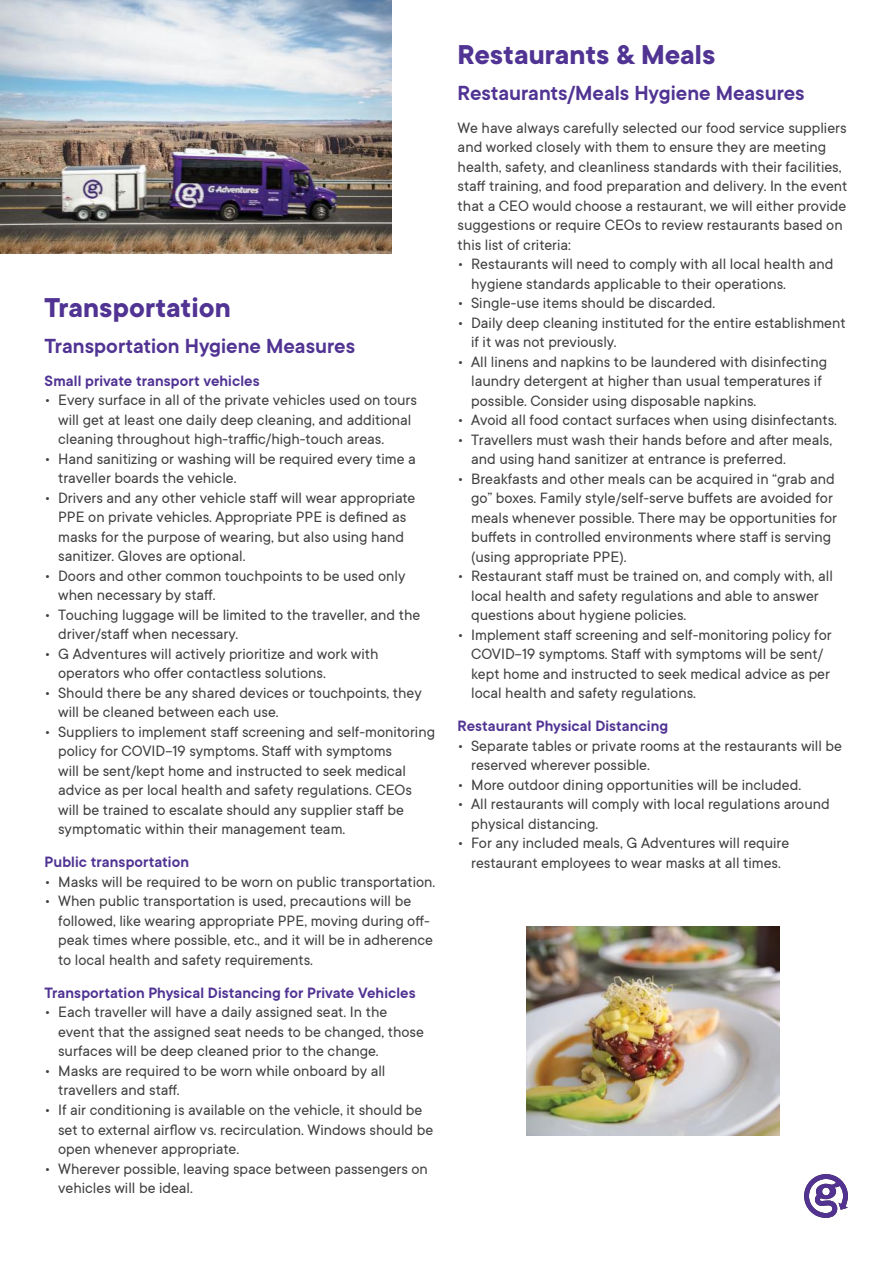
<style>
.page{position:relative;width:893px;height:1263px;background:#fff}
.page>*{position:absolute;margin:0;border:0;box-sizing:border-box;transform-origin:0 0}
.t1{font:700 30px "TT Commons";color:#503393}
.t2{font:600 22.5px "TT Commons";color:#503393}
.t3{font:16.5px/19.5px "TT Commons";color:#404042}
.t4{font:600 16.5px "TT Commons";letter-spacing:.005em;color:#503393}
</style>
<div class="page">
<svg style="left:804px;top:1174px;width:44px;height:44px"></svg>
<img style="left:0;top:0;width:392px;height:253px">
<img style="left:526px;top:927px;width:253px;height:208px">
<h1 class="t1" style="left:45px;top:291px;width:188px">Transportation</h1>
<h2 class="t2" style="left:45px;top:334px;width:312px">Transportation Hygiene Measures</h2>
<p class="t4" style="left:45px;top:372px;width:216px">Small private transport vehicles</p>
<p class="t3" style="left:58px;top:391px;width:360px;text-indent:-13px">• Every surface in all of the private vehicles used on tours will get at least one daily deep cleaning, and additional cleaning throughout high-traffic/high-touch areas.</p>
<p class="t3" style="left:58px;top:449px;width:359px;text-indent:-13px">• Hand sanitizing or washing will be required every time a traveller boards the vehicle.</p>
<p class="t3" style="left:58px;top:488px;width:359px;text-indent:-13px">• Drivers and any other vehicle staff will wear appropriate PPE on private vehicles. Appropriate PPE is defined as masks for the purpose of wearing, but also using hand sanitizer. Gloves are optional.</p>
<p class="t3" style="left:58px;top:566px;width:349px;text-indent:-13px">• Doors and other common touchpoints to be used only when necessary by staff.</p>
<p class="t3" style="left:58px;top:605px;width:364px;text-indent:-13px">• Touching luggage will be limited to the traveller, and the driver/staff when necessary.</p>
<p class="t3" style="left:58px;top:644px;width:322px;text-indent:-13px">• G Adventures will actively prioritize and work with operators who offer contactless solutions.</p>
<p class="t3" style="left:58px;top:683px;width:365px;text-indent:-13px">• Should there be any shared devices or touchpoints, they will be cleaned between each use.</p>
<p class="t3" style="left:58px;top:722px;width:378px;text-indent:-13px">• Suppliers to implement staff screening and self-monitoring policy for COVID-19 symptoms. Staff with symptoms<br>will be sent/kept home and instructed to seek medical advice as per local health and safety regulations. CEOs will be trained to escalate should any supplier staff be symptomatic within their management team.</p>
<p class="t4" style="left:45px;top:853px;width:146px">Public transportation</p>
<p class="t3" style="left:45px;top:872px;width:392px">• Masks will be required to be worn on public transportation.</p>
<p class="t3" style="left:58px;top:892px;width:376px;text-indent:-13px">• When public transportation is used, precautions will be followed, like wearing appropriate PPE, moving during off&shy;peak times where possible, etc., and it will be in adherence to local health and safety requirements.</p>
<p class="t4" style="left:45px;top:984px;width:373px">Transportation Physical Distancing for Private Vehicles</p>
<p class="t3" style="left:58px;top:1003px;width:367px;text-indent:-13px">• Each traveller will have a daily assigned seat. In the event that the assigned seat needs to be changed, those surfaces will be deep cleaned prior to the change.</p>
<p class="t3" style="left:58px;top:1061px;width:329px;text-indent:-13px">• Masks are required to be worn while onboard by all travellers and staff.</p>
<p class="t3" style="left:58px;top:1100px;width:377px;text-indent:-13px">• If air conditioning is available on the vehicle, it should be set to external airflow vs. recirculation. Windows should be open whenever appropriate.</p>
<p class="t3" style="left:58px;top:1159px;width:371px;text-indent:-13px">• Wherever possible, leaving space between passengers on vehicles will be ideal.</p>
<h1 class="t1" style="left:458px;top:38px;width:259px">Restaurants &amp; Meals</h1>
<h2 class="t2" style="left:458px;top:81px;width:349px">Restaurants/Meals Hygiene Measures</h2>
<p class="t3" style="left:458px;top:118px;width:391px">We have always carefully selected our food service suppliers and worked closely with them to ensure they are meeting health, safety, and cleanliness standards with their facilities, staff training, and food preparation and delivery. In the event that a CEO would choose a restaurant, we will either provide suggestions or require CEOs to review restaurants based on this list of criteria:</p>
<p class="t3" style="left:471px;top:255px;width:364px;text-indent:-13px">• Restaurants will need to comply with all local health and hygiene standards applicable to their operations.</p>
<p class="t3" style="left:458px;top:294px;width:259px">• Single-use items should be discarded.</p>
<p class="t3" style="left:471px;top:313px;width:376px;text-indent:-13px">• Daily deep cleaning instituted for the entire establishment if it was not previously.</p>
<p class="t3" style="left:471px;top:352px;width:357px;text-indent:-13px">• All linens and napkins to be laundered with disinfecting laundry detergent at higher than usual temperatures if possible. Consider using disposable napkins.</p>
<p class="t3" style="left:458px;top:411px;width:381px">• Avoid all food contact surfaces when using disinfectants.</p>
<p class="t3" style="left:471px;top:430px;width:363px;text-indent:-13px">• Travellers must wash their hands before and after meals, and using hand sanitizer at entrance is preferred.</p>
<p class="t3" style="left:471px;top:469px;width:368px;text-indent:-13px">• Breakfasts and other meals can be acquired in “grab and go” boxes. Family style/self-serve buffets are avoided for meals whenever possible. There may be opportunities for buffets in controlled environments where staff is serving (using appropriate PPE).</p>
<p class="t3" style="left:471px;top:567px;width:363px;text-indent:-13px">• Restaurant staff must be trained on, and comply with, all local health and safety regulations and able to answer questions about hygiene policies.</p>
<p class="t3" style="left:471px;top:625px;width:362px;text-indent:-13px">• Implement staff screening and self-monitoring policy for COVID-19 symptoms. Staff with symptoms will be sent/ kept home and instructed to seek medical advice as per local health and safety regulations.</p>
<p class="t4" style="left:458px;top:717px;width:212px">Restaurant Physical Distancing</p>
<p class="t3" style="left:471px;top:736px;width:372px;text-indent:-13px">• Separate tables or private rooms at the restaurants will be reserved wherever possible.</p>
<p class="t3" style="left:458px;top:775px;width:345px">• More outdoor dining opportunities will be included.</p>
<p class="t3" style="left:471px;top:795px;width:360px;text-indent:-13px">• All restaurants will comply with local regulations around physical distancing.</p>
<p class="t3" style="left:458px;top:834px;width:333px;text-align:center">• For any included meals, G Adventures will require restaurant employees to wear masks at all times.</p>
</div>
